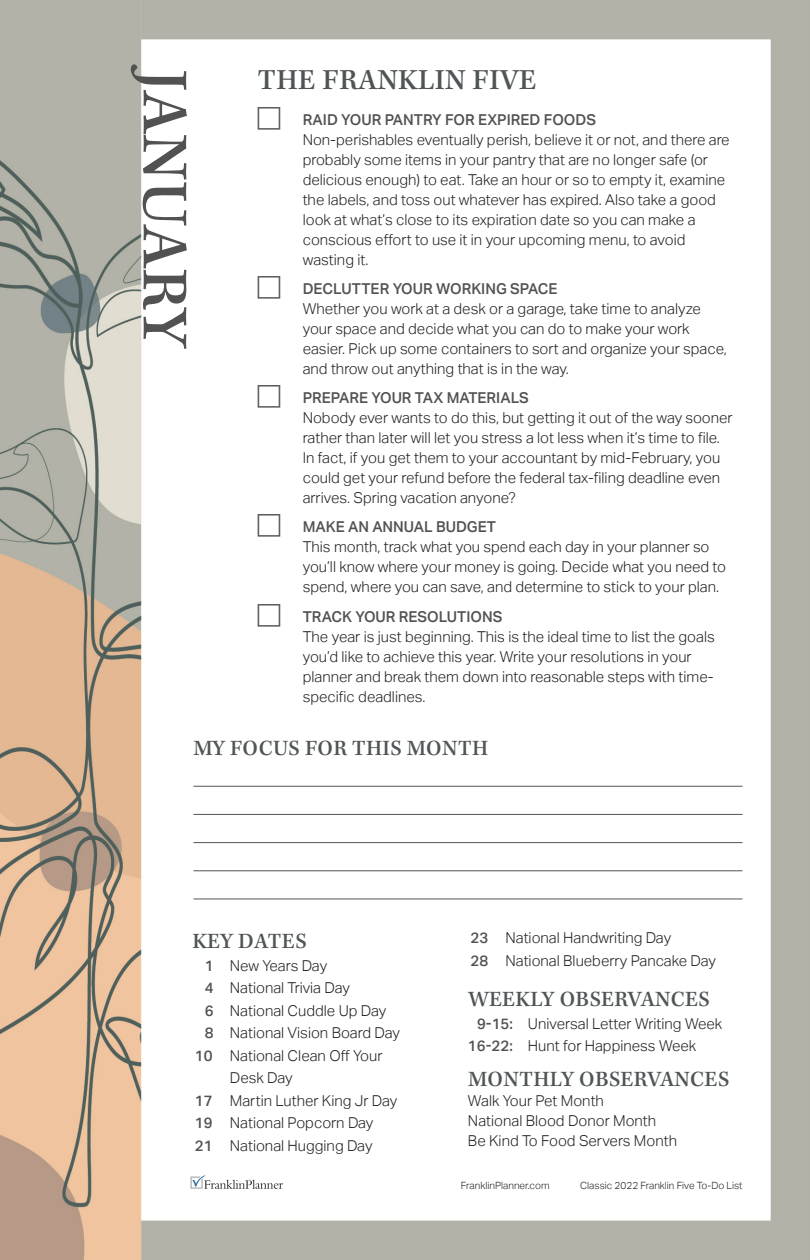
<style>
.page{position:relative;width:810px;height:1260px;background:#fff}
.page>*{position:absolute;margin:0;border:0;box-sizing:border-box;transform-origin:0 0}
.t1{font:67.5px "Kepler Std Medium Capt";color:#535252}
.t2{font:30px "Kepler Std Medium Capt";letter-spacing:.01em;color:#4f5456}
.t3{font:22.5px "Kepler Std Medium Capt";letter-spacing:.01em;color:#4f5456}
.t4{font:300 15px/20px "Aktiv Grotesk";color:#231f20}
.t5{font:300 10px "Aktiv Grotesk";color:#231f20}
.s1{font-weight:500;color:#535252}
</style>
<div class="page">
<img style="left:0;top:0;width:810px;height:1260px">
<svg style="left:191px;top:1175px;width:92px;height:14px"></svg>
<hr style="left:193px;top:786px;width:550px;height:1px;background:#4f5456">
<hr style="left:193px;top:814px;width:550px;height:1px;background:#4f5456">
<hr style="left:193px;top:842px;width:550px;height:1px;background:#4f5456">
<hr style="left:193px;top:870px;width:550px;height:1px;background:#4f5456">
<hr style="left:193px;top:898px;width:550px;height:1px;background:#4f5456">
<svg style="left:258px;top:106px;width:22px;height:23px"></svg>
<svg style="left:258px;top:275px;width:22px;height:23px"></svg>
<svg style="left:258px;top:385px;width:22px;height:22px"></svg>
<svg style="left:258px;top:514px;width:22px;height:23px"></svg>
<svg style="left:258px;top:603px;width:22px;height:23px"></svg>
<p class="t1" style="left:203px;top:69px;width:282px;rotate:90deg">JANUARY</p>
<p class="t2" style="left:258px;top:62px;width:280px">THE FRANKLIN FIVE</p>
<p class="t4" style="left:303px;top:109px;width:428px"><span class="s1">RAID YOUR PANTRY FOR EXPIRED FOODS<br></span>Non-perishables eventually perish, believe it or not, and there are probably some items in your pantry that are no longer safe (or delicious enough) to eat. Take an hour or so to empty it, examine the labels, and toss out whatever has expired. Also take a good look at what’s close to its expiration date so you can make a conscious effort to use it in your upcoming menu, to avoid wasting it.</p>
<p class="t4" style="left:303px;top:279px;width:425px"><span class="s1">DECLUTTER YOUR WORKING SPACE<br></span>Whether you work at a desk or a garage, take time to analyze your space and decide what you can do to make your work easier. Pick up some containers to sort and organize your space, and throw out anything that is in the way.</p>
<p class="t4" style="left:303px;top:388px;width:431px"><span class="s1">PREPARE YOUR TAX MATERIALS<br></span>Nobody ever wants to do this, but getting it out of the way sooner rather than later will let you stress a lot less when it’s time to file.<br>In fact, if you get them to your accountant by mid-February, you could get your refund before the federal tax-filing deadline even arrives. Spring vacation anyone?</p>
<p class="t4" style="left:303px;top:517px;width:425px"><span class="s1">MAKE AN ANNUAL BUDGET<br></span>This month, track what you spend each day in your planner so you’ll know where your money is going. Decide what you need to spend, where you can save, and determine to stick to your plan.</p>
<p class="t4" style="left:303px;top:606px;width:414px"><span class="s1">TRACK YOUR RESOLUTIONS<br></span>The year is just beginning. This is the ideal time to list the goals you’d like to achieve this year. Write your resolutions in your planner and break them down into reasonable steps with time&shy;specific deadlines.</p>
<p class="t3" style="left:194px;top:736px;width:296px">MY FOCUS FOR THIS MONTH</p>
<p class="t3" style="left:192px;top:929px;width:116px">KEY DATES</p>
<p class="t4" style="left:205px;top:956px;width:124px"><span class="s1">1</span> New Years Day</p>
<p class="t4" style="left:205px;top:978px;width:147px"><span class="s1">4</span> National Trivia Day</p>
<p class="t4" style="left:205px;top:1001px;width:183px"><span class="s1">6</span> National Cuddle Up Day</p>
<p class="t4" style="left:205px;top:1023px;width:197px"><span class="s1">8</span> National Vision Board Day</p>
<p class="t4" style="left:230px;top:1045px;width:154px;line-height:22.5px;text-indent:-35px"><span class="s1">10</span> National Clean Off Your<br>Desk Day</p>
<p class="t4" style="left:195px;top:1091px;width:204px"><span class="s1">17</span> Martin Luther King Jr Day</p>
<p class="t4" style="left:195px;top:1113px;width:180px"><span class="s1">19</span> National Popcorn Day</p>
<p class="t4" style="left:195px;top:1136px;width:179px"><span class="s1">21</span> National Hugging Day</p>
<p class="t4" style="left:470px;top:928px;width:202px"><span class="s1">23</span> National Handwriting Day</p>
<p class="t4" style="left:470px;top:951px;width:247px"><span class="s1">28</span> National Blueberry Pancake Day</p>
<p class="t3" style="left:468px;top:987px;width:243px">WEEKLY OBSERVANCES</p>
<p class="t4" style="left:477px;top:1014px;width:247px"><span class="s1">9-15:</span> Universal Letter Writing Week</p>
<p class="t4" style="left:468px;top:1036px;width:230px"><span class="s1">16-22:</span> Hunt for Happiness Week</p>
<p class="t3" style="left:468px;top:1066px;width:263px">MONTHLY OBSERVANCES</p>
<p class="t4" style="left:468px;top:1091px;width:138px">Walk Your Pet Month</p>
<p class="t4" style="left:468px;top:1111px;width:190px">National Blood Donor Month</p>
<p class="t4" style="left:468px;top:1131px;width:211px">Be Kind To Food Servers Month</p>
<p class="t5" style="left:461px;top:1180px;width:90px">FranklinPlanner.com</p>
<p class="t5" style="left:580px;top:1180px;width:164px">Classic 2022 Franklin Five To-Do List</p>
</div>
